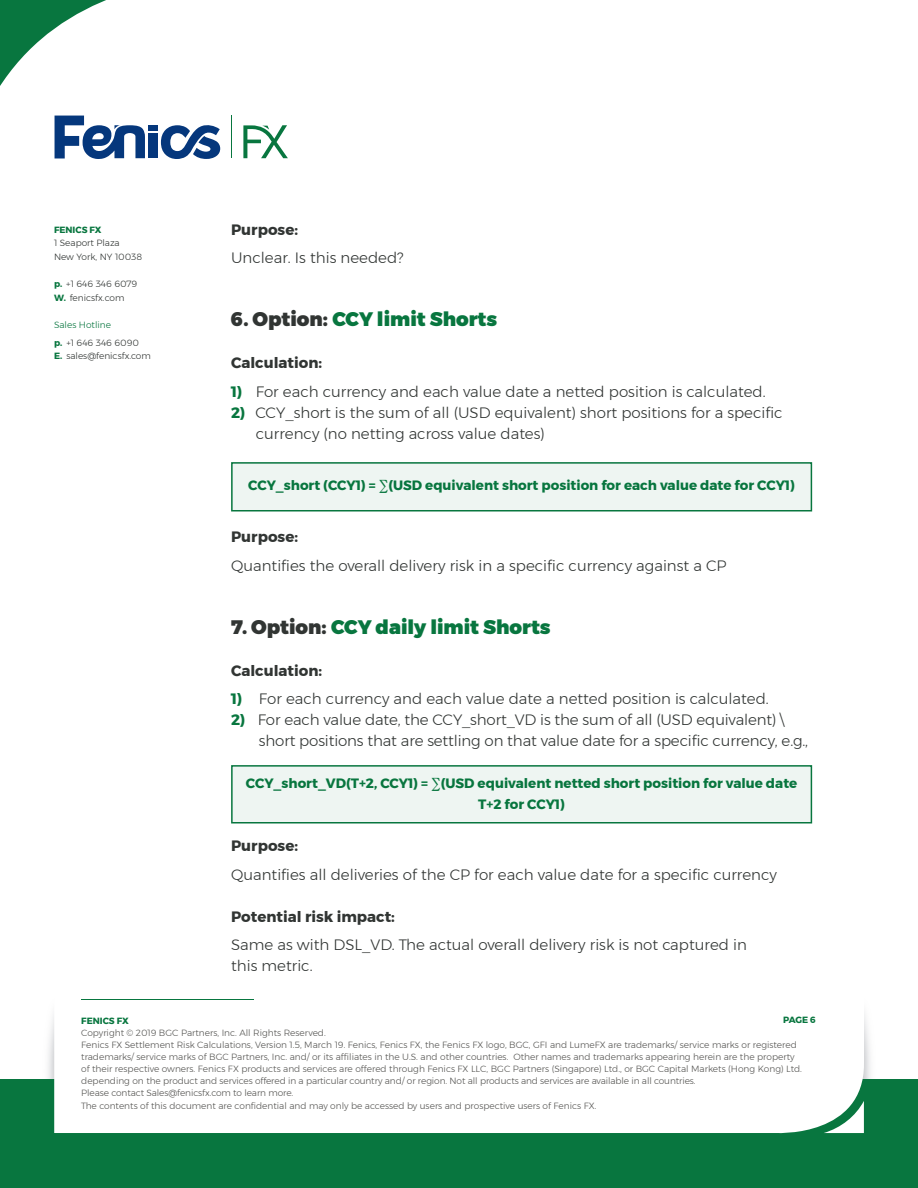
<style>
.page{position:relative;width:918px;height:1188px;background:#fff}
.page>*{position:absolute;margin:0;border:0;box-sizing:border-box;transform-origin:0 0}
.t1{font:900 19.5px "Montserrat";color:#08763f}
.t2{font:300 15px/21px "Montserrat";color:#313533}
.t3{font:700 15px "Montserrat";color:#313533}
.t4{font:700 13.5px/21px "Montserrat";color:#08763f;text-align:center}
.t5{font:300 9px/12px "Montserrat";color:#565553}
.t6{font:300 9px/13.5px "Montserrat";color:#313533}
.t7{font:300 9px/18px "Montserrat";color:#08763f}
.t8{font:700 9px "Montserrat";color:#08763f}
.s1{font-weight:700;color:#08763f}
.s2{font-weight:700}
.s3{color:#313533}
</style>
<div class="page">
<div style="left:0;top:1079px;width:918px;height:109px;background:#08763f"></div>
<svg style="left:54px;top:999px;width:810px;height:135px"></svg>
<hr style="left:231px;top:116px;width:1px;height:42px;background:#08763f">
<svg style="left:0;top:0;width:220px;height:159px"></svg>
<svg style="left:243px;top:125px;width:45px;height:33px"></svg>
<hr style="left:81px;top:1000px;width:173px;height:1px;background:#08763f">
<div style="left:231px;top:462px;width:581px;height:50px;border:2px solid #08763f"></div>
<div style="left:231px;top:462px;width:579px;height:48px;background:#eef5f2"></div>
<div style="left:231px;top:765px;width:581px;height:59px;border:2px solid #08763f"></div>
<div style="left:232px;top:766px;width:579px;height:56px;background:#eef5f2"></div>
<p class="t8" style="left:54px;top:222px;width:49px">FENICS FX</p>
<p class="t6" style="left:54px;top:236px;width:90px">1 Seaport Plaza<br>New York, NY 10038</p>
<p class="t6" style="left:54px;top:277px;width:85px"><span class="s1">p.</span> +1 646 346 6079<br><span class="s1">W.</span> fenicsfx.com</p>
<p class="t7" style="left:54px;top:315px;width:86px">Sales Hotline<br><span class="s2">p.</span> <span class="s3">+1 646 346 6090</span></p>
<p class="t6" style="left:54px;top:349px;width:98px"><span class="s1">E.</span> sales@fenicsfx.com</p>
<p class="t3" style="left:231px;top:217px;width:68px">Purpose:</p>
<p class="t2" style="left:231px;top:247px;width:174px">Unclear. Is this needed?</p>
<p class="t1" style="left:231px;top:303px;width:268px"><span class="s3">6. Option:</span> CCY limit Shorts</p>
<p class="t3" style="left:231px;top:351px;width:93px">Calculation:</p>
<p class="t2" style="left:231px;top:381px;width:536px"><span class="s1">1)</span> For each currency and each value date a netted position is calculated.</p>
<p class="t2" style="left:231px;top:402px;width:553px"><span class="s1">2)</span> CCY_short is the sum of all (USD equivalent) short positions for a specific</p>
<p class="t2" style="left:256px;top:423px;width:291px">currency (no netting across value dates)</p>
<p class="t4" style="left:248px;top:475px;width:548px">CCY_short (CCY1) = ∑(USD equivalent short position for each value date for CCY1)</p>
<p class="t3" style="left:231px;top:525px;width:68px">Purpose:</p>
<p class="t2" style="left:231px;top:555px;width:497px">Quantifies the overall delivery risk in a specific currency against a CP</p>
<p class="t1" style="left:231px;top:611px;width:321px"><span class="s3">7. Option:</span> CCY daily limit Shorts</p>
<p class="t3" style="left:231px;top:658px;width:93px">Calculation:</p>
<p class="t2" style="left:231px;top:688px;width:539px"><span class="s1">1)</span> For each currency and each value date a netted position is calculated.</p>
<p class="t2" style="left:231px;top:709px;width:555px"><span class="s1">2)</span> For each value date, the CCY_short_VD is the sum of all (USD equivalent) \</p>
<p class="t2" style="left:259px;top:730px;width:551px">short positions that are settling on that value date for a specific currency, e.g.,</p>
<p class="t4" style="left:246px;top:773px;width:553px">CCY_short_VD(T+2, CCY1) = ∑(USD equivalent netted short position for value date<br>T+2 for CCY1)</p>
<p class="t3" style="left:231px;top:834px;width:68px">Purpose:</p>
<p class="t2" style="left:231px;top:864px;width:547px">Quantifies all deliveries of the CP for each value date for a specific currency</p>
<p class="t3" style="left:231px;top:904px;width:165px">Potential risk impact:</p>
<p class="t2" style="left:231px;top:934px;width:517px">Same as with DSL_VD. The actual overall delivery risk is not captured in this metric.</p>
<p class="t8" style="left:81px;top:1013px;width:49px">FENICS FX</p>
<p class="t8" style="left:783px;top:1013px;width:34px">PAGE 6</p>
<p class="t5" style="left:81px;top:1026px;width:722px">Copyright © 2019 BGC Partners, Inc. All Rights Reserved.<br>Fenics FX Settlement Risk Calculations, Version 1.5, March 19. Fenics, Fenics FX, the Fenics FX logo, BGC, GFI and LumeFX are trademarks/ service marks or registered trademarks/ service marks of BGC Partners, Inc. and/ or its affiliates in the U.S. and other countries. Other names and trademarks appearing herein are the property of their respective owners. Fenics FX products and services are offered through Fenics FX LLC, BGC Partners (Singapore) Ltd., or BGC Capital Markets (Hong Kong) Ltd. depending on the product and services offered in a particular country and/ or region. Not all products and services are available in all countries.<br>Please contact Sales@fenicsfx.com to learn more.</p>
<p class="t5" style="left:81px;top:1100px;width:517px">The contents of this document are confidential and may only be accessed by users and prospective users of Fenics FX.</p>
</div>
